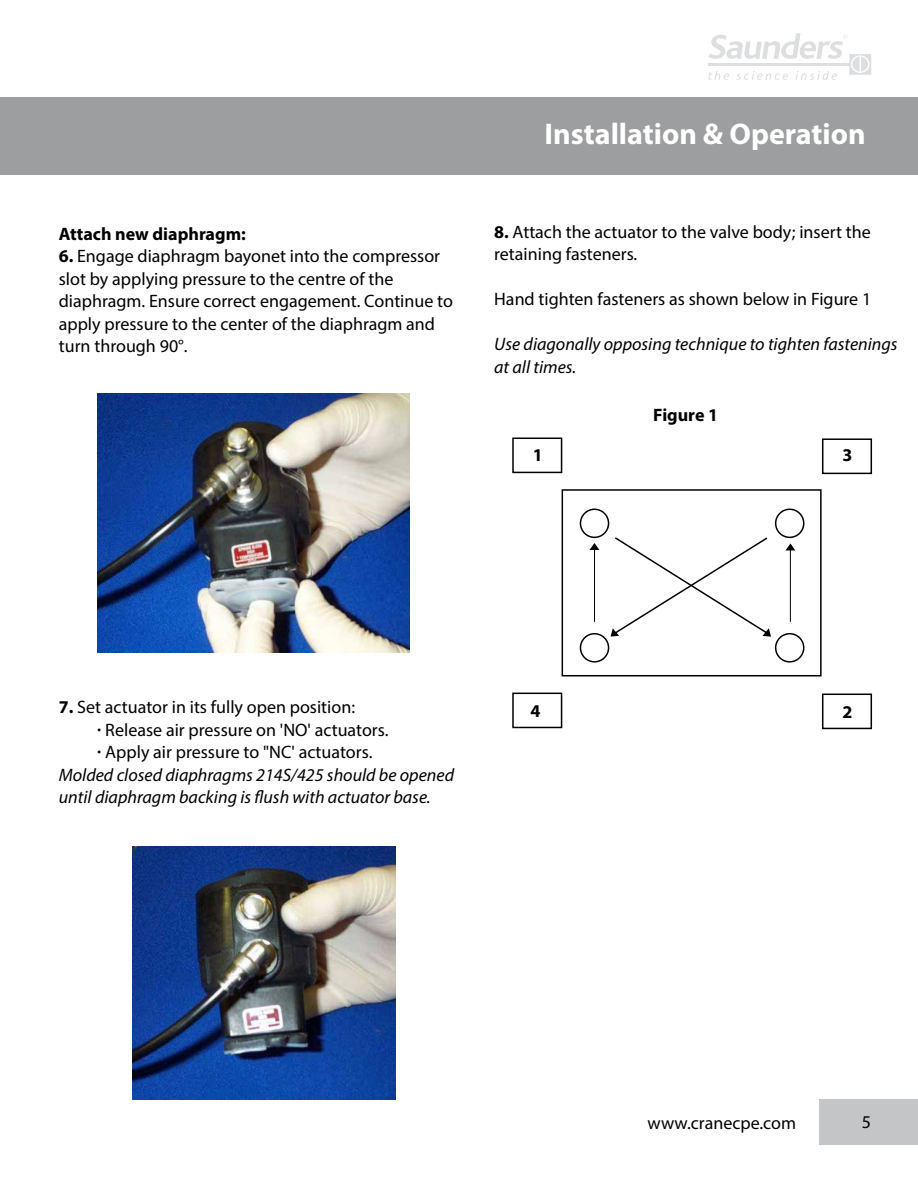
<style>
.page{position:relative;width:918px;height:1188px;background:#fff}
.page>*{position:absolute;margin:0;border:0;box-sizing:border-box;transform-origin:0 0}
.t1{font:700 30px "Myriad Pro";color:#fff}
.t2{font:18px/22.5px "Myriad Pro";color:#000}
.t3{font:italic 18px/22.5px "Myriad Pro";color:#000}
.t4{font:700 18px "Myriad Pro";color:#000}
.s1{font-weight:700}
.s2{font-weight:600}
</style>
<div class="page">
<div style="left:820px;top:1100px;width:98px;height:45px;background:#c4c5c6"></div>
<div style="left:0;top:98px;width:918px;height:77px;background:#9c9e9f"></div>
<svg style="left:708px;top:33px;width:163px;height:46px"></svg>
<img style="left:97px;top:394px;width:312px;height:259px">
<img style="left:132px;top:846px;width:264px;height:254px">
<div style="left:562px;top:489px;width:260px;height:187px;border:2px solid #000"></div>
<div style="left:512px;top:438px;width:50px;height:35px;border:2px solid #000"></div>
<div style="left:512px;top:693px;width:50px;height:35px;border:2px solid #000"></div>
<div style="left:822px;top:438px;width:50px;height:36px;border:2px solid #000"></div>
<div style="left:822px;top:694px;width:50px;height:35px;border:2px solid #000"></div>
<div style="left:580px;top:509px;width:29px;height:29px;border:2px solid #000;border-radius:50%"></div>
<div style="left:775px;top:633px;width:29px;height:30px;border:2px solid #000;border-radius:50%"></div>
<div style="left:580px;top:633px;width:29px;height:30px;border:2px solid #000;border-radius:50%"></div>
<div style="left:775px;top:509px;width:29px;height:29px;border:2px solid #000;border-radius:50%"></div>
<hr style="left:594px;top:549px;width:1px;height:73px;background:#000">
<hr style="left:790px;top:549px;width:1px;height:73px;background:#000">
<svg style="left:589px;top:543px;width:10px;height:7px"></svg>
<svg style="left:786px;top:543px;width:9px;height:7px"></svg>
<svg style="left:611px;top:537px;width:160px;height:100px"></svg>
<p class="t4" style="left:59px;top:222px;width:189px">Attach new diaphragm:</p>
<p class="t2" style="left:59px;top:245px;width:396px"><span class="s1">6.</span> Engage diaphragm bayonet into the compressor slot by applying pressure to the centre of the diaphragm. Ensure correct engagement. Continue to apply pressure to the center of the diaphragm and turn through 90°.</p>
<h1 class="t1" style="left:545px;top:114px;width:323px">Installation &amp; Operation</h1>
<p class="t2" style="left:494px;top:220px;width:378px"><span class="s1">8.</span> Attach the actuator to the valve body; insert the retaining fasteners.</p>
<p class="t2" style="left:494px;top:288px;width:379px">Hand tighten fasteners as shown below in Figure 1</p>
<p class="t3" style="left:494px;top:333px;width:405px">Use diagonally opposing technique to tighten fastenings at all times.</p>
<p class="t4" style="left:533px;top:443px;width:11px">1</p>
<p class="t4" style="left:653px;top:404px;width:66px">Figure 1</p>
<p class="t4" style="left:843px;top:443px;width:11px">3</p>
<p class="t2" style="left:59px;top:695px;width:298px"><span class="s1">7.</span> Set actuator in its fully open position:</p>
<p class="t2" style="left:97px;top:718px;width:293px"><span class="s2">·</span> Release air pressure on 'NO' actuators.</p>
<p class="t2" style="left:97px;top:740px;width:277px"><span class="s2">·</span> Apply air pressure to "NC' actuators.</p>
<p class="t3" style="left:59px;top:763px;width:397px">Molded closed diaphragms 214S/425 should be opened</p>
<p class="t3" style="left:59px;top:785px;width:373px">until diaphragm backing is flush with actuator base.</p>
<p class="t4" style="left:531px;top:699px;width:11px">4</p>
<p class="t4" style="left:843px;top:700px;width:11px">2</p>
<p class="t2" style="left:648px;top:1112px;width:150px">www.cranecpe.com</p>
<p class="t2" style="left:862px;top:1110px;width:11px">5</p>
</div>
